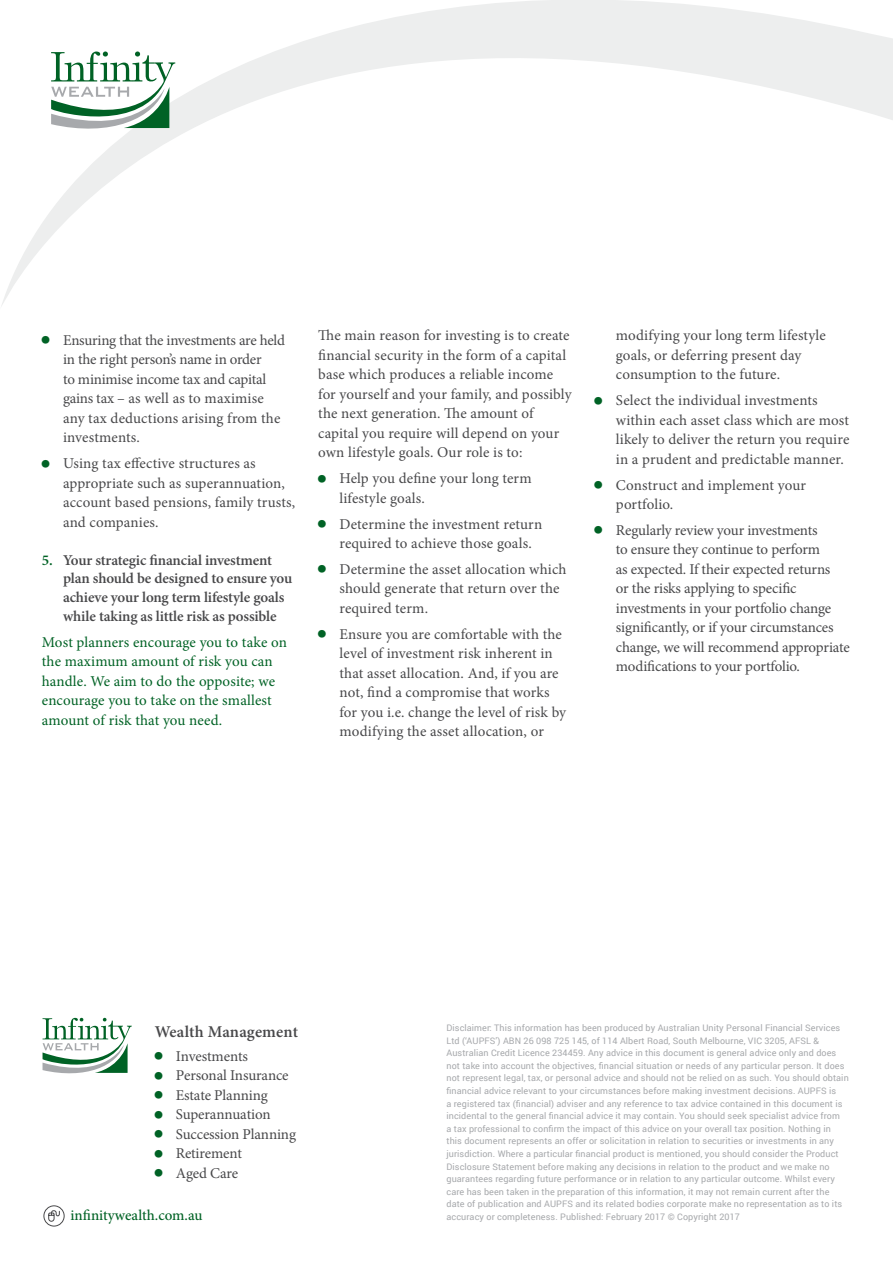
<style>
.page{position:relative;width:893px;height:1263px;background:#fff}
.page>*{position:absolute;margin:0;border:0;box-sizing:border-box;transform-origin:0 0}
.t1{font:600 16.5px "Minion Pro";letter-spacing:.005em;color:#48484a}
.t2{font:15px/19.5px "Minion Pro";color:#48484a}
.t3{font:15px/19.5px "Minion Pro";letter-spacing:.005em;color:#006225}
.t4{font:600 15px/18.8px "Minion Pro";letter-spacing:-.01em;color:#48484a}
.t5{font:500 15px "Minion Pro";color:#006225}
.t6{font:9px/12.6px "Roboto";letter-spacing:.01em;color:#a7a9ac}
.s1{color:#006225}
</style>
<div class="page">
<svg style="left:1px;top:0;width:892px;height:306px"></svg>
<svg style="left:51px;top:51px;width:124px;height:88px"></svg>
<div style="left:44px;top:1205px;width:21px;height:21px;border:1px solid #48484a;border-radius:50%"></div>
<svg style="left:48px;top:1210px;width:12px;height:12px"></svg>
<svg style="left:43px;top:1018px;width:89px;height:56px"></svg>
<p class="t2" style="left:63px;top:330px;width:223px">Ensuring that the investments are held in the right person’s name in order<br>to minimise income tax and capital gains tax – as well as to maximise any tax deductions arising from the investments.</p>
<p class="t2" style="left:63px;top:454px;width:234px">Using tax effective structures as appropriate such as superannuation, account based pensions, family trusts, and companies.</p>
<p class="t4" style="left:63px;top:550px;width:231px;text-indent:-21px"><span class="s1">5.</span> Your strategic financial investment plan should be designed to ensure you achieve your long term lifestyle goals while taking as little risk as possible</p>
<p class="t3" style="left:42px;top:632px;width:247px">Most planners encourage you to take on the maximum amount of risk you can handle. We aim to do the opposite; we encourage you to take on the smallest amount of risk that you need.</p>
<p class="t2" style="left:318px;top:326px;width:255px">The main reason for investing is to create financial security in the form of a capital base which produces a reliable income for yourself and your family, and possibly the next generation. The amount of capital you require will depend on your own lifestyle goals. Our role is to:</p>
<p class="t2" style="left:339px;top:469px;width:194px">Help you define your long term lifestyle goals.</p>
<p class="t2" style="left:339px;top:514px;width:204px">Determine the investment return required to achieve those goals.</p>
<p class="t2" style="left:339px;top:559px;width:229px">Determine the asset allocation which should generate that return over the required term.</p>
<p class="t2" style="left:339px;top:624px;width:228px">Ensure you are comfortable with the level of investment risk inherent in that asset allocation. And, if you are not, find a compromise that works for you i.e. change the level of risk by modifying the asset allocation, or</p>
<p class="t2" style="left:616px;top:326px;width:211px">modifying your long term lifestyle goals, or deferring present day consumption to the future.</p>
<p class="t2" style="left:616px;top:391px;width:235px">Select the individual investments within each asset class which are most likely to deliver the return you require in a prudent and predictable manner.</p>
<p class="t2" style="left:616px;top:475px;width:192px">Construct and implement your portfolio.</p>
<p class="t2" style="left:616px;top:520px;width:235px">Regularly review your investments<br>to ensure they continue to perform<br>as expected. If their expected returns<br>or the risks applying to specific investments in your portfolio change significantly, or if your circumstances change, we will recommend appropriate modifications to your portfolio.</p>
<p class="t1" style="left:155px;top:1020px;width:145px">Wealth Management</p>
<p class="t2" style="left:176px;top:1046px;width:122px">Investments<br>Personal Insurance<br>Estate Planning<br>Superannuation<br>Succession Planning<br>Retirement<br>Aged Care</p>
<p class="t5" style="left:71px;top:1205px;width:133px">infinitywealth.com.au</p>
<p class="t6" style="left:446px;top:1021px;width:404px">Disclaimer: This information has been produced by Australian Unity Personal Financial Services Ltd (‘AUPFS’) ABN 26 098 725 145, of 114 Albert Road, South Melbourne, VIC 3205, AFSL &amp; Australian Credit Licence 234459. Any advice in this document is general advice only and does not take into account the objectives, financial situation or needs of any particular person. It does not represent legal, tax, or personal advice and should not be relied on as such. You should obtain financial advice relevant to your circumstances before making investment decisions. AUPFS is<br>a registered tax (financial) adviser and any reference to tax advice contained in this document is incidental to the general financial advice it may contain. You should seek specialist advice from<br>a tax professional to confirm the impact of this advice on your overall tax position. Nothing in<br>this document represents an offer or solicitation in relation to securities or investments in any jurisdiction. Where a particular financial product is mentioned, you should consider the Product Disclosure Statement before making any decisions in relation to the product and we make no guarantees regarding future performance or in relation to any particular outcome. Whilst every care has been taken in the preparation of this information, it may not remain current after the date of publication and AUPFS and its related bodies corporate make no representation as to its accuracy or completeness. Published: February 2017 © Copyright 2017</p>
</div>
